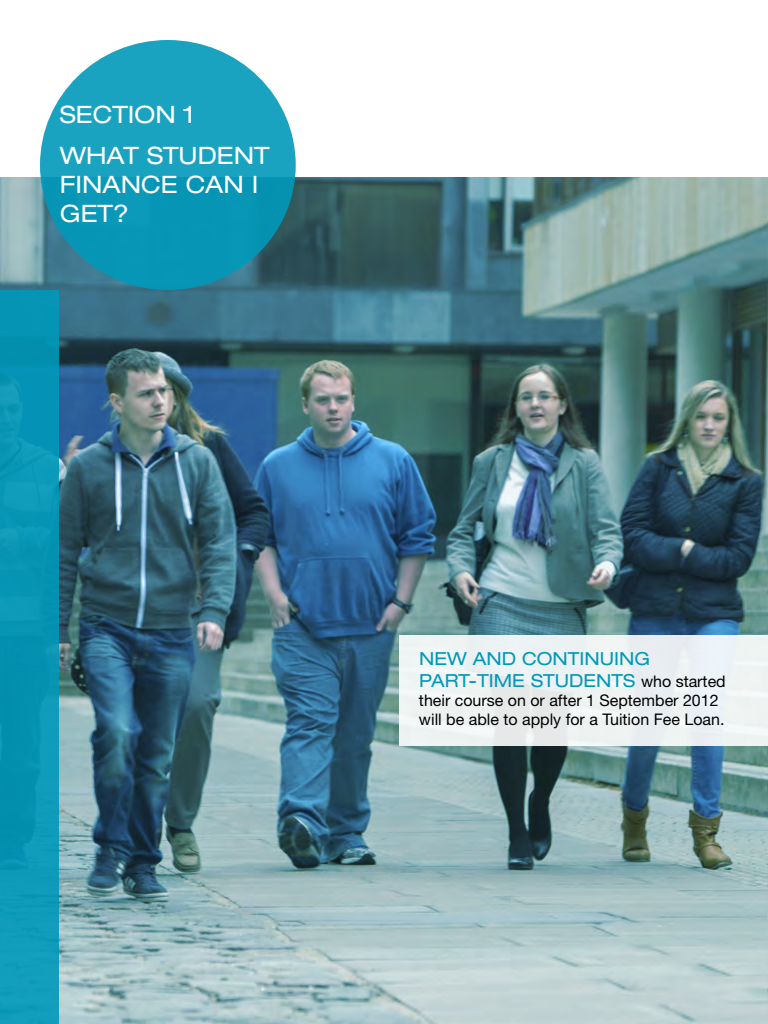
<style>
.page{position:relative;width:768px;height:1024px;background:#fff}
.page>*{position:absolute;margin:0;border:0;box-sizing:border-box;transform-origin:0 0}
.t1{font:expanded 24px/40.8px "Helvetica Neue LT Std";color:#fff}
.t2{font:expanded 18px/21.6px "Helvetica Neue LT Std";color:#0099ba}
.t3{font:16px/19.2px "Helvetica Neue LT Std";color:#000}
.s1{font-stretch:normal;font-size:16px;color:#000}
</style>
<div class="page">
<img style="left:0;top:177px;width:768px;height:847px">
<div style="left:399px;top:635px;width:369px;height:111px;background:#edf3f3"></div>
<div style="left:40px;top:40px;width:256px;height:250px;background:linear-gradient(to right,#129ebd,#129dbb);border-radius:50%"></div>
<div style="left:0;top:290px;width:59px;height:734px;background:#0099ba"></div>
<p class="t1" style="left:60px;top:94px;width:211px">SECTION 1<br>WHAT STUDENT</p>
<p class="t1" style="left:60px;top:169px;width:200px;line-height:28.8px">FINANCE CAN I<br>GET?</p>
<h1 class="t2" style="left:419px;top:648px;width:308px">NEW AND CONTINUING<br>PART-TIME STUDENTS <span class="s1">who started</span></h1>
<h1 class="t3" style="left:419px;top:691px;width:307px">their course on or after 1 September 2012 will be able to apply for a Tuition Fee Loan.</h1>
</div>
